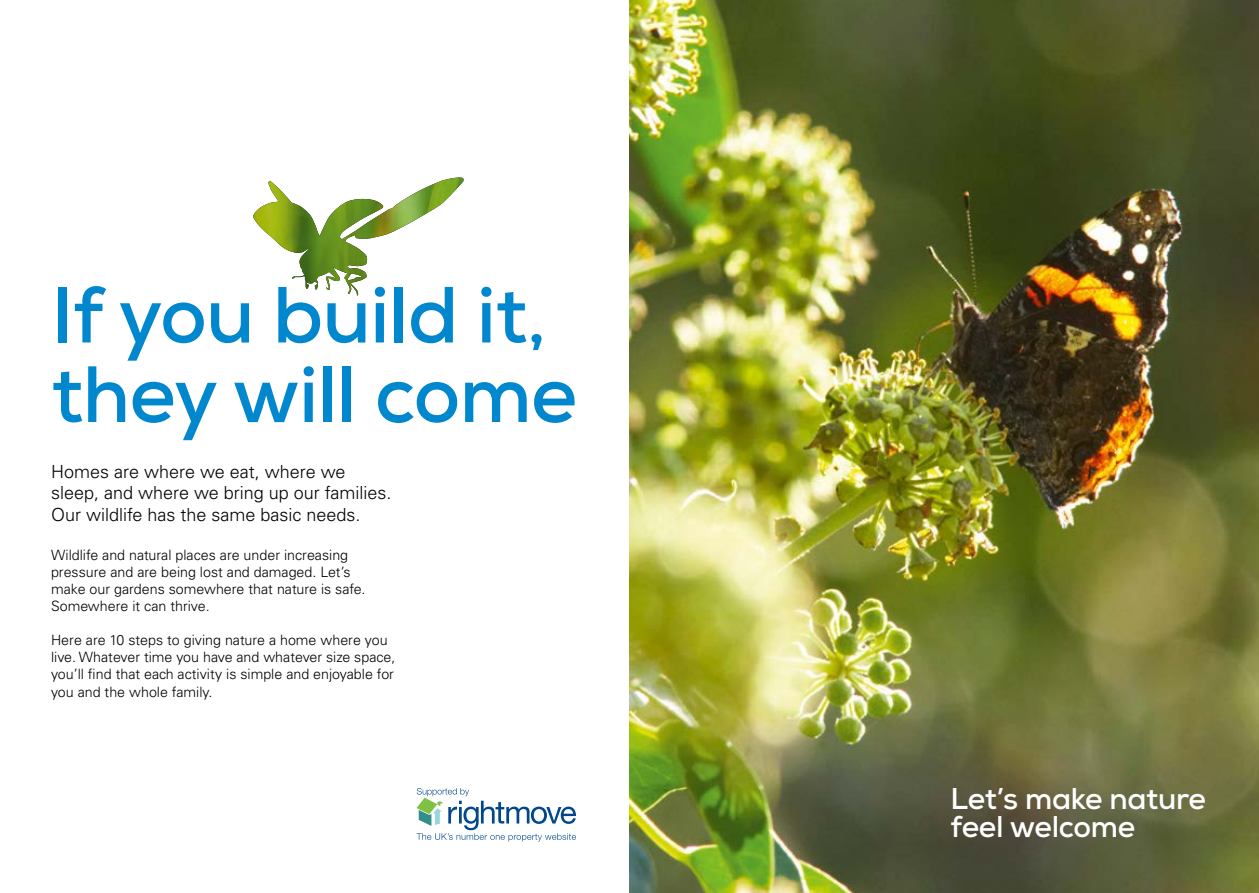
<style>
.page{position:relative;width:1259px;height:893px;background:#fff}
.page>*{position:absolute;margin:0;border:0;box-sizing:border-box;transform-origin:0 0}
.t1{font:700 79.5px/79.5px "Nexa";letter-spacing:-.01em;color:#0087cd}
.t2{font:700 30px/28.5px "Nexa";letter-spacing:-.01em;color:#fff}
.t3{font:300 18px/21.6px "Univers";color:#000}
.t4{font:300 14.25px/17.1px "Univers";color:#000}
</style>
<div class="page">
<img style="left:629px;top:0;width:630px;height:893px">
<svg style="left:356px;top:178px;width:108px;height:118px"></svg>
<img style="left:253px;top:180px;width:190px;height:114px">
<svg style="left:416px;top:788px;width:160px;height:53px"></svg>
<h1 class="t1" style="left:51px;top:275px;width:527px">If you build it, they will come</h1>
<p class="t3" style="left:51px;top:461px;width:342px">Homes are where we eat, where we sleep, and where we bring up our families.<br>Our wildlife has the same basic needs.</p>
<p class="t4" style="left:51px;top:546px;width:316px">Wildlife and natural places are under increasing pressure and are being lost and damaged. Let’s make our gardens somewhere that nature is safe.<br>Somewhere it can thrive.</p>
<p class="t4" style="left:51px;top:632px;width:346px">Here are 10 steps to giving nature a home where you live. Whatever time you have and whatever size space, you’ll find that each activity is simple and enjoyable for you and the whole family.</p>
<h2 class="t2" style="left:950px;top:784px;width:257px">Let’s make nature feel welcome</h2>
</div>
